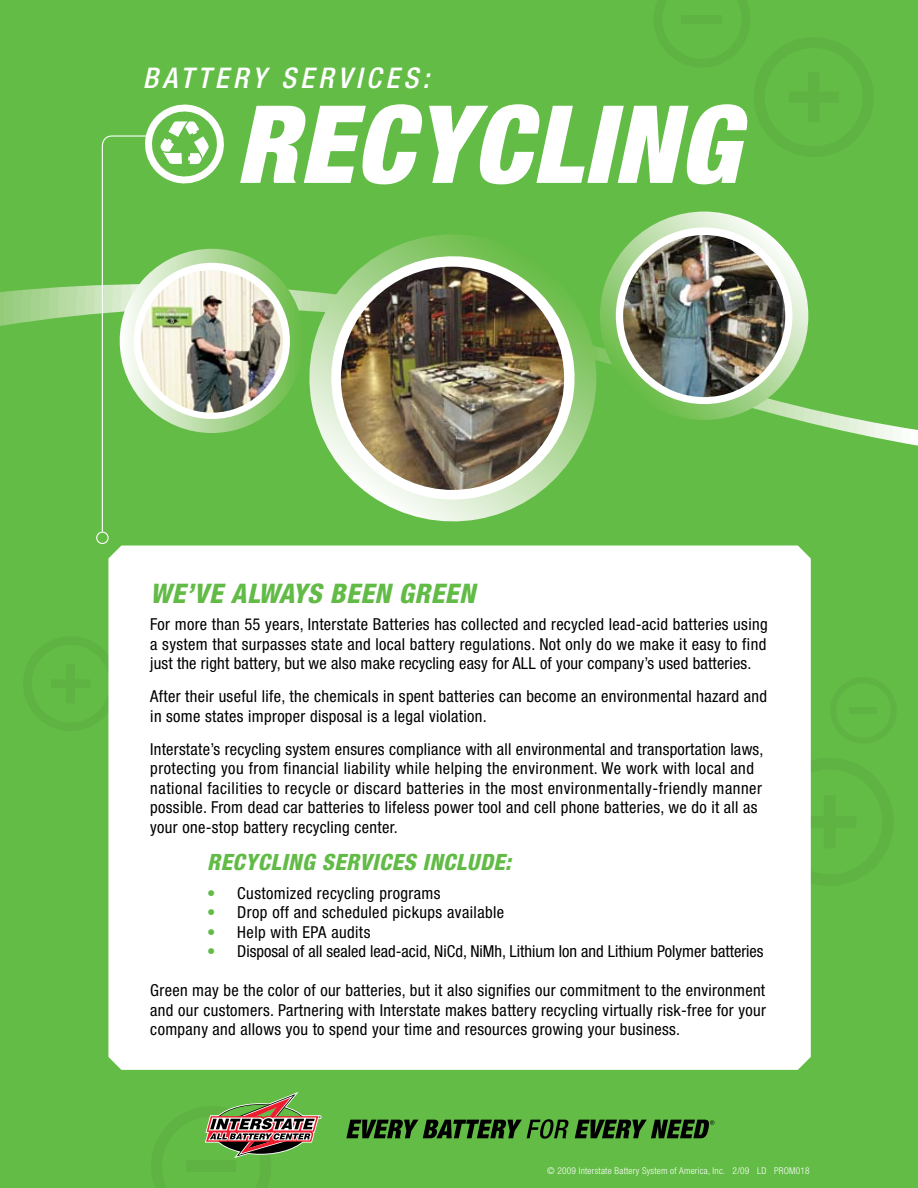
<style>
.page{position:relative;width:918px;height:1188px;background:#63bc46}
.page>*{position:absolute;margin:0;border:0;box-sizing:border-box;transform-origin:0 0}
.t1{font:italic 900 condensed 108px "Helvetica Neue LT Std";letter-spacing:.015em;color:#fff}
.t2{font:italic 500 condensed 28.5px "Helvetica Neue LT Std";letter-spacing:.15em;color:#fff}
.t3{font:italic 800 condensed 27px "Helvetica Neue LT Std";letter-spacing:.025em;color:#62bb46}
.t4{font:italic 800 condensed 22.5px "Helvetica Neue LT Std";letter-spacing:.025em;color:#62bb46}
.t5{font:condensed 16.5px/19.5px "Helvetica Neue LT Std";letter-spacing:.02em;color:#000;text-align:justify}
.t6{font:condensed 16.5px "Helvetica Neue LT Std";color:#000}
.t7{font:300 condensed 9.3px "Helvetica Neue LT Std";letter-spacing:.025em;color:#fff}
.s1{color:#62bb46}
</style>
<div class="page">
<div style="left:682px;top:15px;width:40px;height:9px;background:#5eb342"></div>
<div style="left:850px;top:707px;width:27px;height:6px;background:#5eb342"></div>
<svg style="left:0;top:285px;width:918px;height:161px"></svg>
<img style="left:601px;top:212px;width:207px;height:208px">
<img style="left:305px;top:235px;width:296px;height:287px">
<svg style="left:346px;top:1119px;width:223px;height:20px"></svg>
<svg style="left:575px;top:1120px;width:139px;height:18px"></svg>
<svg style="left:205px;top:1092px;width:117px;height:66px"></svg>
<div style="left:108px;top:546px;width:703px;height:524px;background:#fff"></div>
<div style="left:96px;top:532px;width:13px;height:12px;border:1px solid #fff;border-radius:50%"></div>
<svg style="left:101px;top:104px;width:203px;height:429px"></svg>
<h2 class="t2" style="left:143px;top:61px;width:288px">BATTERY SERVICES:</h2>
<h1 class="t1" style="left:235px;top:78px;width:505px">RECYCLING</h1>
<h3 class="t3" style="left:150px;top:577px;width:326px">WE’VE ALWAYS BEEN GREEN</h3>
<p class="t5" style="left:150px;top:614px;width:619px">For more than 55 years, Interstate Batteries has collected and recycled lead-acid batteries using a system that surpasses state and local battery regulations. Not only do we make it easy to find just the right battery, but we also make recycling easy for ALL of your company’s used batteries.</p>
<p class="t5" style="left:150px;top:686px;width:618px">After their useful life, the chemicals in spent batteries can become an environmental hazard and in some states improper disposal is a legal violation.</p>
<p class="t5" style="left:150px;top:739px;width:615px;text-align:left">Interstate’s recycling system ensures compliance with all environmental and transportation laws, protecting you from financial liability while helping the environment. We work with local and national facilities to recycle or discard batteries in the most environmentally-friendly manner possible. From dead car batteries to lifeless power tool and cell phone batteries, we do it all as your one-stop battery recycling center.</p>
<h3 class="t4" style="left:207px;top:848px;width:305px">RECYCLING SERVICES INCLUDE:</h3>
<p class="t5" style="left:207px;top:883px;width:235px"><span class="s1">•</span> Customized recycling programs</p>
<p class="t5" style="left:207px;top:902px;width:298px"><span class="s1">•</span> Drop off and scheduled pickups available</p>
<p class="t5" style="left:207px;top:922px;width:165px"><span class="s1">•</span> Help with EPA audits</p>
<p class="t6" style="left:207px;top:942px;width:558px"><span class="s1">•</span> Disposal of all sealed lead-acid, NiCd, NiMh, Lithium Ion and Lithium Polymer batteries</p>
<p class="t5" style="left:150px;top:980px;width:617px">Green may be the color of our batteries, but it also signifies our commitment to the environment and our customers. Partnering with Interstate makes battery recycling virtually risk-free for your company and allows you to spend your time and resources growing your business.</p>
<p class="t7" style="left:547px;top:1166px;width:264px">© 2009 Interstate Battery System of America, Inc. 2/09 LD PROM018</p>
</div>
